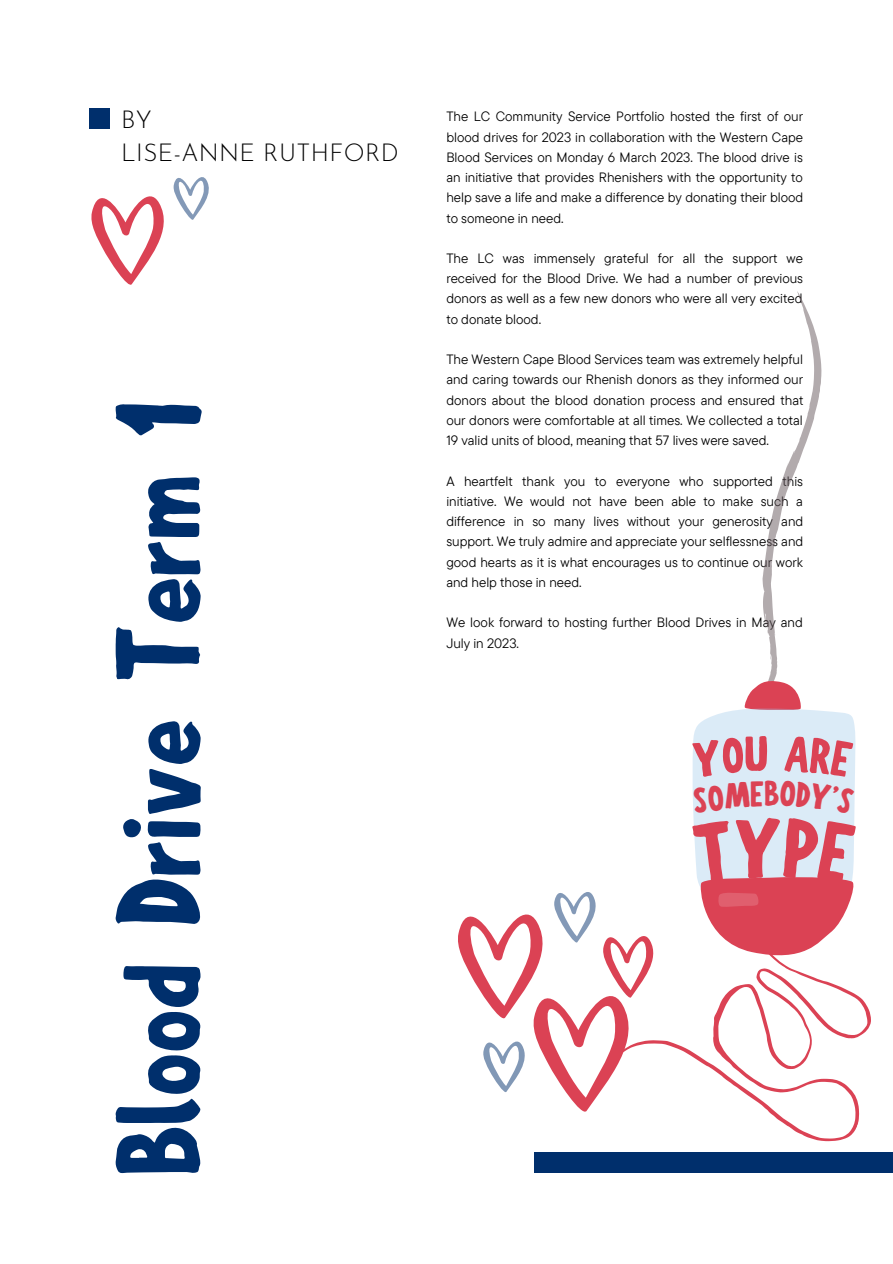
<style>
.page{position:relative;width:893px;height:1264px;background:#fff}
.page>*{position:absolute;margin:0;border:0;box-sizing:border-box;transform-origin:0 0}
.t1{font:119.85px "Boldoa Mat";letter-spacing:.01em;color:#002f6c}
.t2{font:36px "Boldoa Mat";color:#db4254}
.t3{font:300 24.3px/33.8px "Josefin Sans";letter-spacing:.015em;color:#000}
.t4{font:13.5px/20.2px "TT Commons Pro";color:#000;text-align:justify}
</style>
<div class="page">
<div style="left:89px;top:109px;width:21px;height:20px;background:#002f6c"></div>
<div style="left:534px;top:1152px;width:358px;height:21px;background:#002f6c"></div>
<svg style="left:660px;top:963px;width:211px;height:179px"></svg>
<svg style="left:458px;top:892px;width:202px;height:220px"></svg>
<svg style="left:91px;top:177px;width:118px;height:108px"></svg>
<svg style="left:692px;top:291px;width:164px;height:672px"></svg>
<h3 class="t3" style="left:121px;top:105px;width:279px">BY<br>LISE-ANNE RUTHFORD</h3>
<h1 class="t1" style="left:81px;top:1173px;width:774px;rotate:-90deg">Blood Drive Term 1</h1>
<p class="t4" style="left:446px;top:106px;width:358px">The LC Community Service Portfolio hosted the first of our blood drives for 2023 in collaboration with the Western Cape Blood Services on Monday 6 March 2023. The blood drive is an initiative that provides Rhenishers with the opportunity to help save a life and make a difference by donating their blood to someone in need.</p>
<p class="t4" style="left:446px;top:248px;width:358px">The LC was immensely grateful for all the support we received for the Blood Drive. We had a number of previous donors as well as a few new donors who were all very excited to donate blood.</p>
<p class="t4" style="left:446px;top:349px;width:358px">The Western Cape Blood Services team was extremely helpful and caring towards our Rhenish donors as they informed our donors about the blood donation process and ensured that our donors were comfortable at all times. We collected a total 19 valid units of blood, meaning that 57 lives were saved.</p>
<p class="t4" style="left:446px;top:470px;width:358px">A heartfelt thank you to everyone who supported this initiative. We would not have been able to make such a difference in so many lives without your generosity and support. We truly admire and appreciate your selflessness and good hearts as it is what encourages us to continue our work and help those in need.</p>
<p class="t4" style="left:446px;top:612px;width:358px">We look forward to hosting further Blood Drives in May and<br>July in 2023.</p>
<h2 class="t2" style="left:765px;top:770px;width:16px">B</h2>
</div>
